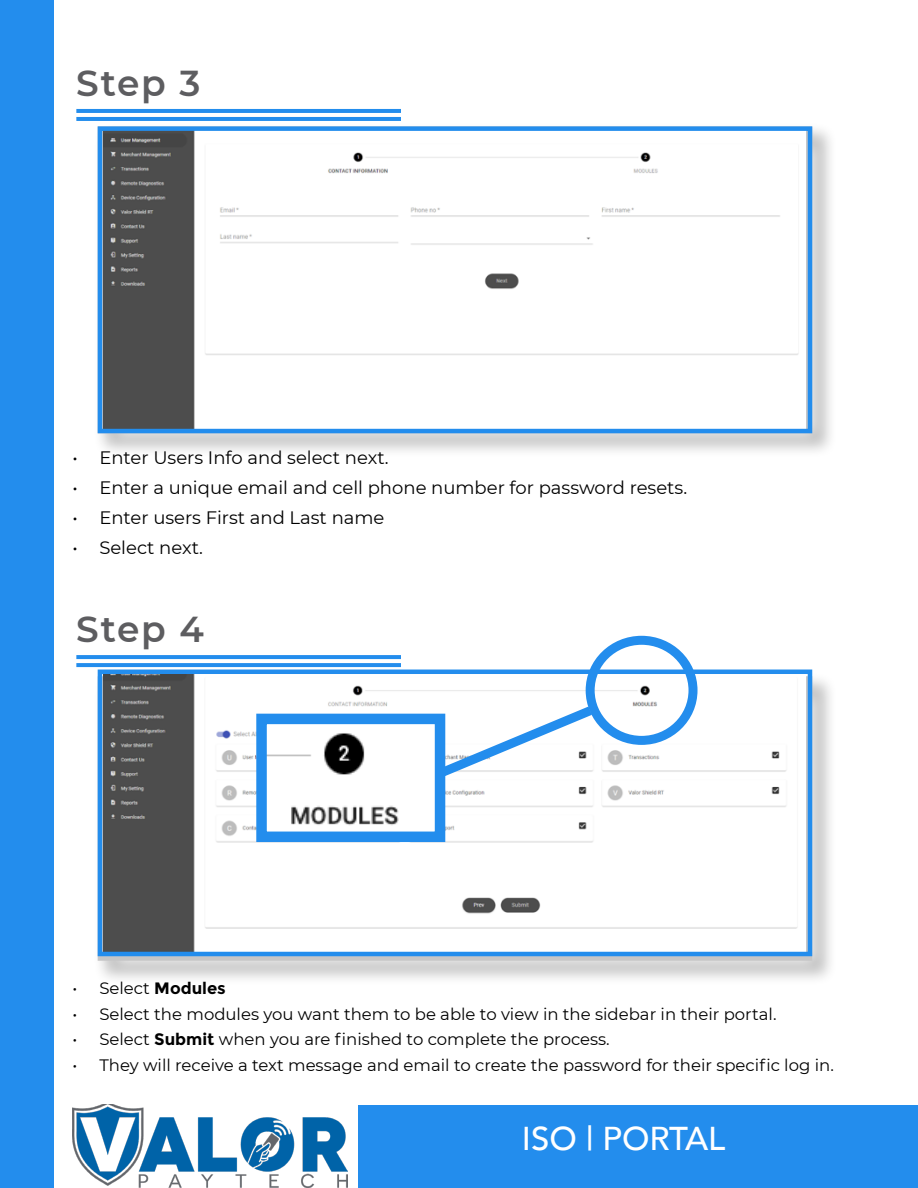
<style>
.page{position:relative;width:918px;height:1188px;background:#fff}
.page>*{position:absolute;margin:0;border:0;box-sizing:border-box;transform-origin:0 0}
.t1{font:600 36px "Montserrat";letter-spacing:.05em;color:#5d5d60}
.t2{font:500 33px "Avenir";color:#fff}
.t3{font:18px "Montserrat";color:#000}
.t4{font:16.5px "Montserrat";color:#000}
.s1{font-weight:700}
</style>
<div class="page">
<div style="left:0;top:0;width:54px;height:1188px;background:#238ded"></div>
<div style="left:358px;top:1105px;width:560px;height:83px;background:#238ded"></div>
<img style="left:72px;top:1105px;width:275px;height:82px">
<svg style="left:78px;top:655px;width:321px;height:4px"></svg>
<svg style="left:78px;top:663px;width:321px;height:4px"></svg>
<hr style="left:78px;top:109px;width:321px;height:4px;background:#238ded">
<hr style="left:78px;top:117px;width:321px;height:4px;background:#238ded">
<div style="left:94px;top:122px;width:744px;height:337px;background:#000;opacity:.75"></div>
<div style="left:94px;top:672px;width:744px;height:314px;background:#000;opacity:.75"></div>
<img style="left:104px;top:131px;width:702px;height:297px">
<div style="left:98px;top:126px;width:714px;height:307px;border:4px solid #238ded"></div>
<img style="left:104px;top:675px;width:702px;height:276px">
<div style="left:98px;top:670px;width:714px;height:286px;border:4px solid #238ded"></div>
<div style="left:586px;top:636px;width:112px;height:109px;border:9px solid #238ded;border-radius:50%"></div>
<svg style="left:427px;top:699px;width:175px;height:86px"></svg>
<img style="left:267px;top:725px;width:167px;height:106px">
<div style="left:256px;top:714px;width:189px;height:128px;border:10px solid #238ded"></div>
<h1 class="t1" style="left:76px;top:58px;width:126px">Step 3</h1>
<p class="t3" style="left:72px;top:445px;width:318px">• Enter Users Info and select next.</p>
<p class="t3" style="left:72px;top:475px;width:616px">• Enter a unique email and cell phone number for password resets.</p>
<p class="t3" style="left:72px;top:505px;width:314px">• Enter users First and Last name</p>
<p class="t3" style="left:72px;top:535px;width:132px">• Select next.</p>
<h1 class="t1" style="left:76px;top:604px;width:129px">Step 4</h1>
<p class="t4" style="left:72px;top:977px;width:155px">• Select <span class="s1">Modules</span></p>
<p class="t4" style="left:72px;top:1002px;width:706px">• Select the modules you want them to be able to view in the sidebar in their portal.</p>
<p class="t4" style="left:72px;top:1028px;width:539px">• Select <span class="s1">Submit</span> when you are finished to complete the process.</p>
<p class="t4" style="left:72px;top:1053px;width:763px">• They will receive a text message and email to create the password for their specific log in.</p>
<h2 class="t2" style="left:522px;top:1110px;width:205px">ISO | PORTAL</h2>
</div>
